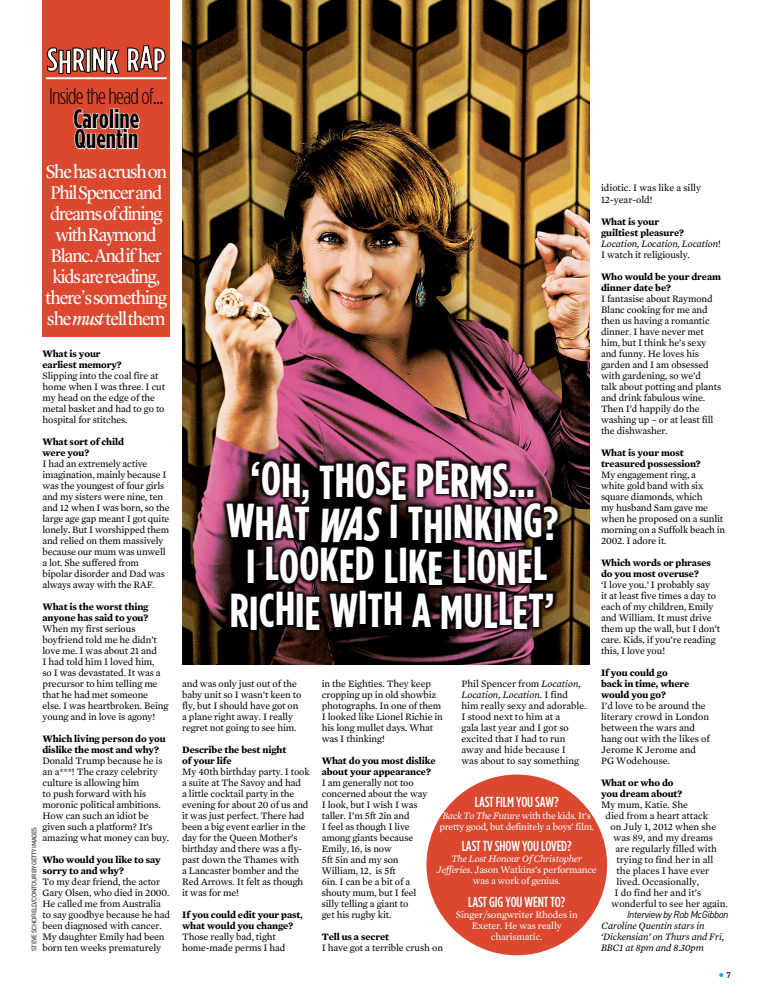
<style>
.page{position:relative;width:774px;height:993px;background:#fff}
.page>*{position:absolute;margin:0;border:0;box-sizing:border-box;transform-origin:0 0}
.t1{font:700 47.5px/43.4px "Gotham Condensed";letter-spacing:.005em;color:#fff;text-align:center}
.t2{font:700 26.9px/20px "Gotham Condensed";letter-spacing:.005em;color:#000}
.t3{font:300 22.6px "Gotham Condensed";letter-spacing:-.035em;color:#000}
.t4{font:19px/21px "Lyon Display";letter-spacing:-.055em;color:#fff;text-align:center;scale:.96 1}
.t5{font:500 14.5px "Gotham Condensed";letter-spacing:-.01em;color:#fff}
.t6{font:900 12px "DINOT";color:#00abe7}
.t7{font:10px/11px "Mercury Text G2";letter-spacing:-.01em;color:#000}
.t8{font:700 10px/11px "Mercury Text G2";letter-spacing:-.01em;color:#000}
.t9{font:10px/11px "Mercury Text G2";letter-spacing:-.02em;color:#fff;text-align:center}
.t10{font:italic 10px/11px "Mercury Text G2";letter-spacing:-.01em;color:#000}
.t11{font:italic 10px "DINOT";letter-spacing:-.05em;color:#000}
.t12{font:6.5px "DINOT";letter-spacing:-.065em;color:#000}
.s1{font-style:italic}
.s2{font-weight:400;font-style:italic}
.s3{font-weight:400}
</style>
<div class="page">
<img style="left:183px;top:0;width:406px;height:664px">
<div style="left:43px;top:0;width:127px;height:337px;background:#db482f"></div>
<svg style="left:73px;top:108px;width:67px;height:42px"></svg>
<svg style="left:47px;top:45px;width:119px;height:29px"></svg>
<hr style="left:46px;top:77px;width:121px;height:2px;background:#fff">
<div style="left:428px;top:775px;width:178px;height:178px;background:#db482f;border-radius:50%"></div>
<div style="left:222px;top:455px;width:340px;height:179px;background:#000;opacity:.85"></div>
<h3 class="t3" style="left:49px;top:83px;width:116px">Inside the head of...</h3>
<h2 class="t2" style="left:73px;top:109px;width:67px">CAROLINE<br>QUENTIN</h2>
<h3 class="t4" style="left:46px;top:159px;width:128px">She has a crush on<br>Phil Spencer and dreams of dining with Raymond<br>Blanc. And if her kids are reading, there’s something she <span class="s1">must</span> tell them</h3>
<p class="t8" style="left:43px;top:347px;width:81px">What is your earliest memory?</p>
<p class="t7" style="left:43px;top:369px;width:124px">Slipping into the coal fire at home when I was three. I cut my head on the edge of the metal basket and had to go to hospital for stitches.</p>
<p class="t8" style="left:43px;top:435px;width:83px">What sort of child were you?</p>
<p class="t7" style="left:43px;top:457px;width:129px">I had an extremely active imagination, mainly because I was the youngest of four girls and my sisters were nine, ten and 12 when I was born, so the large age gap meant I got quite lonely. But I worshipped them and relied on them massively because our mum was unwell a lot. She suffered from bipolar disorder and Dad was always away with the RAF.</p>
<p class="t8" style="left:43px;top:600px;width:108px">What is the worst thing anyone has said to you?</p>
<p class="t7" style="left:43px;top:622px;width:127px">When my first serious boyfriend told me he didn’t love me. I was about 21 and<br>I had told him I loved him,<br>so I was devastated. It was a precursor to him telling me that he had met someone else. I was heartbroken. Being young and in love is agony!</p>
<p class="t8" style="left:43px;top:732px;width:125px">Which living person do you dislike the most and why?</p>
<p class="t7" style="left:43px;top:754px;width:128px">Donald Trump because he is an a***! The crazy celebrity culture is allowing him<br>to push forward with his moronic political ambitions.<br>How can such an idiot be given such a platform? It’s amazing what money can buy.</p>
<p class="t8" style="left:43px;top:853px;width:120px">Who would you like to say sorry to and why?</p>
<p class="t7" style="left:43px;top:875px;width:129px">To my dear friend, the actor<br>Gary Olsen, who died in 2000.<br>He called me from Australia to say goodbye because he had been diagnosed with cancer.<br>My daughter Emily had been born ten weeks prematurely</p>
<p class="t12" style="left:30px;top:950px;width:126px;rotate:-90deg">STEVE SCHOFIELD/CONTOUR BY GETTY IMAGES</p>
<p class="t7" style="left:601px;top:182px;width:102px">idiotic. I was like a silly<br>12-year-old!</p>
<p class="t8" style="left:601px;top:215px;width:121px">What is your<br>guiltiest pleasure?<br><span class="s2">Location, Location, Location</span><span class="s3">!<br>I watch it religiously.</span></p>
<p class="t8" style="left:601px;top:270px;width:121px">Who would be your dream dinner date be?</p>
<p class="t7" style="left:601px;top:292px;width:122px">I fantasise about Raymond<br>Blanc cooking for me and then us having a romantic dinner. I have never met him, but I think he’s sexy and funny. He loves his garden and I am obsessed with gardening, so we’d<br>talk about potting and plants and drink fabulous wine.<br>Then I’d happily do the washing up – or at least fill the dishwasher.</p>
<p class="t8" style="left:601px;top:446px;width:101px">What is your most treasured possession?</p>
<p class="t7" style="left:601px;top:468px;width:126px">My engagement ring, a<br>white gold band with six square diamonds, which<br>my husband Sam gave me when he proposed on a sunlit morning on a Suffolk beach in<br>2002. I adore it.</p>
<p class="t8" style="left:601px;top:556px;width:111px">Which words or phrases do you most overuse?</p>
<p class="t7" style="left:601px;top:578px;width:121px">‘I love you.’ I probably say<br>it at least five times a day to each of my children, Emily and William. It must drive them up the wall, but I don’t care. Kids, if you’re reading this, I love you!</p>
<p class="t8" style="left:601px;top:666px;width:90px">If you could go back in time, where would you go?</p>
<p class="t7" style="left:601px;top:699px;width:110px">I’d love to be around the literary crowd in London between the wars and hang out with the likes of<br>Jerome K Jerome and<br>PG Wodehouse.</p>
<p class="t8" style="left:601px;top:776px;width:83px">What or who do you dream about?</p>
<p class="t7" style="left:601px;top:798px;width:89px">My mum, Katie. She</p>
<p class="t7" style="left:605px;top:809px;width:104px">died from a heart attack</p>
<p class="t7" style="left:610px;top:820px;width:107px">on July 1, 2012 when she</p>
<p class="t7" style="left:613px;top:831px;width:101px">was 89, and my dreams</p>
<p class="t7" style="left:615px;top:842px;width:103px">are regularly filled with</p>
<p class="t7" style="left:616px;top:853px;width:98px">trying to find her in all</p>
<p class="t7" style="left:616px;top:864px;width:94px">the places I have ever</p>
<p class="t7" style="left:616px;top:875px;width:84px">lived. Occasionally,</p>
<p class="t7" style="left:614px;top:886px;width:88px">I do find her and it’s</p>
<p class="t7" style="left:611px;top:897px;width:118px">wonderful to see her again.</p>
<p class="t11" style="left:627px;top:907px;width:103px">Interview by Rob McGibbon</p>
<p class="t10" style="left:601px;top:919px;width:125px">Caroline Quentin stars in ‘Dickensian’ on Thurs and Fri,<br>BBC1 at 8pm and 8.30pm</p>
<h1 class="t1" style="left:227px;top:458px;width:333px">‘OH, THOSE PERMS...<br>WHAT <span class="s1">WAS</span> I THINKING?<br>I LOOKED LIKE LIONEL<br>RICHIE WITH A MULLET’</h1>
<p class="t7" style="left:182px;top:677px;width:121px">and was only just out of the baby unit so I wasn’t keen to fly, but I should have got on a plane right away. I really regret not going to see him.</p>
<p class="t8" style="left:182px;top:743px;width:106px">Describe the best night of your life</p>
<p class="t7" style="left:182px;top:765px;width:129px">My 40th birthday party. I took a suite at The Savoy and had<br>a little cocktail party in the evening for about 20 of us and it was just perfect. There had been a big event earlier in the day for the Queen Mother’s birthday and there was a fly&shy;past down the Thames with<br>a Lancaster bomber and the<br>Red Arrows. It felt as though it was for me!</p>
<p class="t8" style="left:182px;top:908px;width:122px">If you could edit your past, what would you change?</p>
<p class="t7" style="left:182px;top:930px;width:105px">Those really bad, tight home-made perms I had</p>
<p class="t7" style="left:322px;top:677px;width:123px">in the Eighties. They keep cropping up in old showbiz photographs. In one of them<br>I looked like Lionel Richie in his long mullet days. What was I thinking!</p>
<p class="t8" style="left:322px;top:754px;width:115px">What do you most dislike about your appearance?</p>
<p class="t7" style="left:322px;top:776px;width:107px">I am generally not too concerned about the way<br>I look, but I wish I was taller. I’m 5ft 2in and<br>I feel as though I live among giants because<br>Emily, 16, is now<br>5ft 5in and my son<br>William, 12, is 5ft<br>6in. I can be a bit of a shouty mum, but I feel silly telling a giant to<br>get his rugby kit.</p>
<p class="t8" style="left:322px;top:930px;width:69px">Tell us a secret</p>
<p class="t7" style="left:322px;top:941px;width:123px">I have got a terrible crush on</p>
<p class="t7" style="left:461px;top:677px;width:127px">Phil Spencer from <span class="s1">Location,<br>Location, Location</span>. I find him really sexy and adorable.<br>I stood next to him at a<br>gala last year and I got so excited that I had to run away and hide because I<br>was about to say something</p>
<h3 class="t5" style="left:475px;top:792px;width:85px">LAST FILM YOU SAW?</h3>
<p class="t9" style="left:439px;top:809px;width:156px"><span class="s1">Back To The Future</span> with the kids<span class="s1">.</span> It’s pretty good, but definitely a boys’ film.</p>
<h3 class="t5" style="left:462px;top:837px;width:111px">LAST TV SHOW YOU LOVED?</h3>
<p class="t9" style="left:437px;top:852px;width:161px"><span class="s1">The Lost Honour Of Christopher<br>Jefferies.</span> Jason Watkins’s performance was a work of genius.</p>
<h3 class="t5" style="left:468px;top:892px;width:99px">LAST GIG YOU WENT TO?</h3>
<p class="t9" style="left:456px;top:908px;width:123px">Singer/songwriter Rhodes in<br>Exeter. He was really charismatic.</p>
<p class="t6" style="left:718px;top:966px;width:7px">•</p>
</div>
